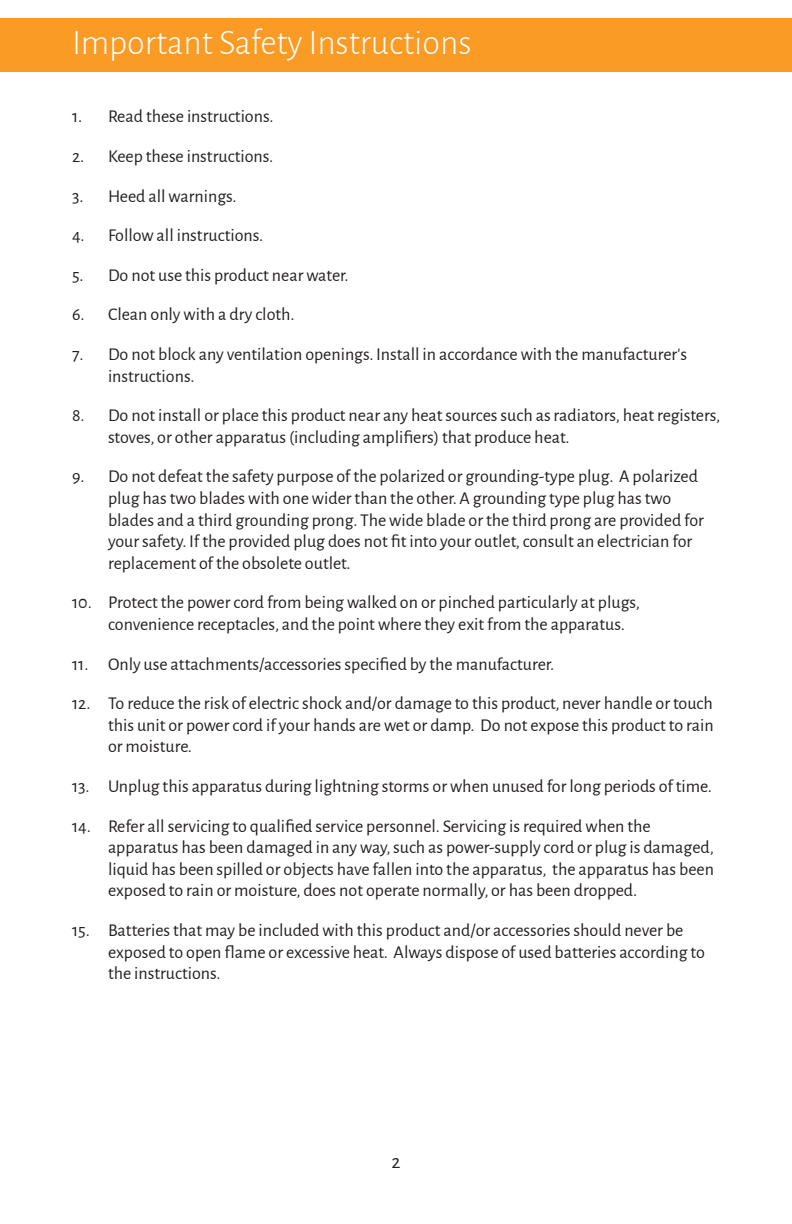
<style>
.page{position:relative;width:792px;height:1224px;background:#fff}
.page>*{position:absolute;margin:0;border:0;box-sizing:border-box;transform-origin:0 0}
.Non-TOC_Page_Title{font:300 36px "Alegreya Sans";color:#fff}
.t1{font:20px "Alegreya Sans";color:#231f20}
.t2{font:18px/21.6px "Alegreya Sans";color:#231f20}
</style>
<div class="page">
<div style="left:0;top:18px;width:792px;height:54px;background:#f99b24"></div>
<p class="Non-TOC_Page_Title" style="left:72px;top:19px;width:401px">Important Safety Instructions</p>
<p class="t2" style="left:72px;top:105px;width:203px">1. Read these instructions.</p>
<p class="t2" style="left:72px;top:145px;width:203px">2. Keep these instructions.</p>
<p class="t2" style="left:72px;top:184px;width:166px">3. Heed all warnings.</p>
<p class="t2" style="left:72px;top:224px;width:193px">4. Follow all instructions.</p>
<p class="t2" style="left:72px;top:263px;width:278px">5. Do not use this product near water.</p>
<p class="t2" style="left:72px;top:303px;width:224px">6. Clean only with a dry cloth.</p>
<p class="t2" style="left:108px;top:343px;width:581px;text-indent:-36px">7. Do not block any ventilation openings. Install in accordance with the manufacturer’s instructions.</p>
<p class="t2" style="left:108px;top:404px;width:614px;text-indent:-36px">8. Do not install or place this product near any heat sources such as radiators, heat registers, stoves, or other apparatus (including amplifiers) that produce heat.</p>
<p class="t2" style="left:108px;top:465px;width:598px;text-indent:-36px">9. Do not defeat the safety purpose of the polarized or grounding-type plug. A polarized plug has two blades with one wider than the other. A grounding type plug has two blades and a third grounding prong. The wide blade or the third prong are provided for your safety. If the provided plug does not fit into your outlet, consult an electrician for replacement of the obsolete outlet.</p>
<p class="t2" style="left:108px;top:591px;width:533px;text-indent:-36px">10. Protect the power cord from being walked on or pinched particularly at plugs, convenience receptacles, and the point where they exit from the apparatus.</p>
<p class="t2" style="left:72px;top:652px;width:484px">11. Only use attachments/accessories specified by the manufacturer.</p>
<p class="t2" style="left:108px;top:692px;width:607px;text-align:justify;text-indent:-36px">12. To reduce the risk of electric shock and/or damage to this product, never handle or touch this unit or power cord if your hands are wet or damp. Do not expose this product to rain or moisture.</p>
<p class="t2" style="left:72px;top:775px;width:641px">13. Unplug this apparatus during lightning storms or when unused for long periods of time.</p>
<p class="t2" style="left:108px;top:814px;width:607px;text-indent:-36px">14. Refer all servicing to qualified service personnel. Servicing is required when the apparatus has been damaged in any way, such as power-supply cord or plug is damaged, liquid has been spilled or objects have fallen into the apparatus, the apparatus has been exposed to rain or moisture, does not operate normally, or has been dropped.</p>
<p class="t2" style="left:108px;top:919px;width:598px;text-indent:-36px">15. Batteries that may be included with this product and/or accessories should never be exposed to open flame or excessive heat. Always dispose of used batteries according to the instructions.</p>
<p class="t1" style="left:391px;top:1148px;width:11px">2</p>
</div>
